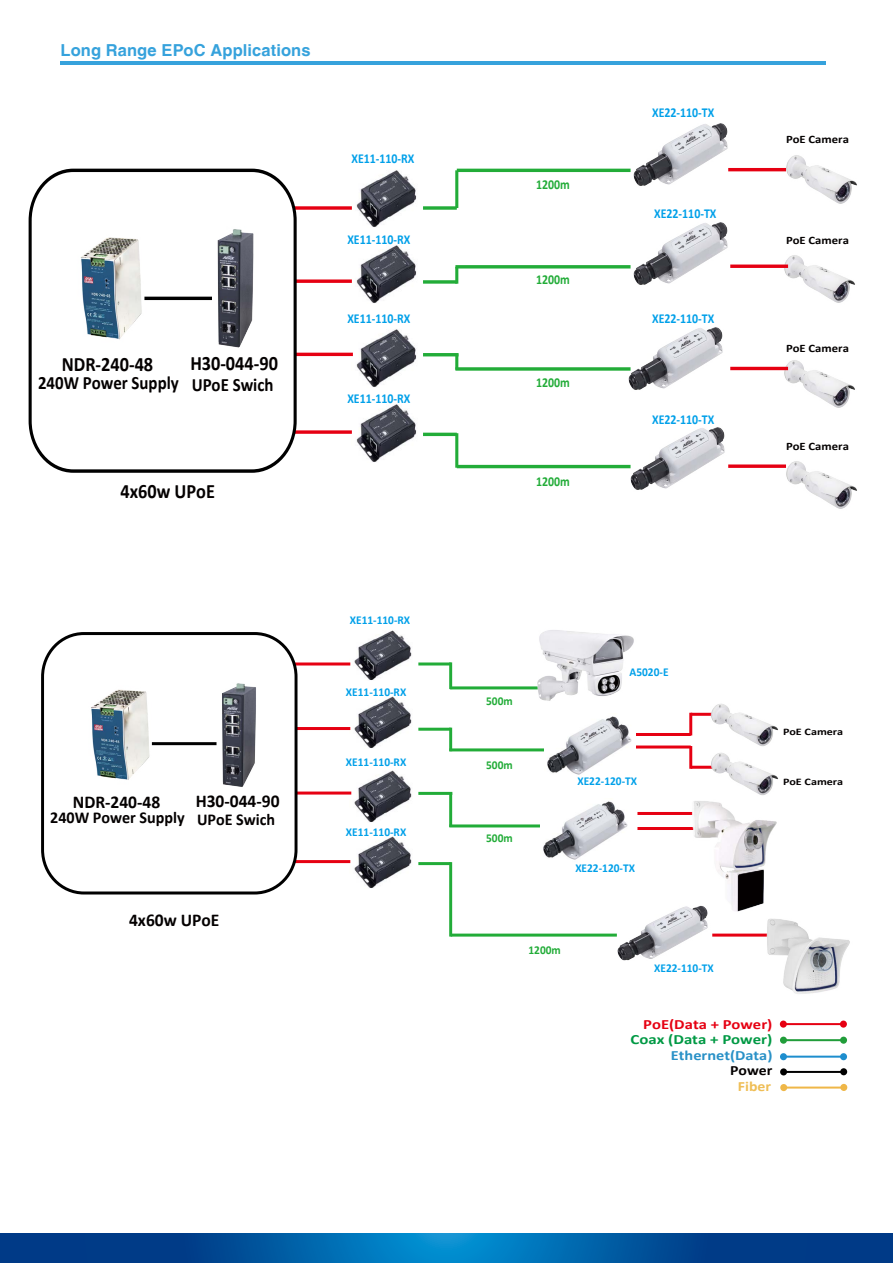
<style>
.page{position:relative;width:893px;height:1263px;background:#fff}
.page>*{position:absolute;margin:0;border:0;box-sizing:border-box;transform-origin:0 0}
.t1{font:700 20.4px "Calibri";color:#040000;scale:.89 1}
.t2{font:700 18.9px "Calibri";color:#040000;scale:.89 1}
.t3{font:700 18px "Calibri";color:#040000}
.t4{font:700 16.65px "Calibri";color:#040000}
.t5{font:700 16.5px "Helvetica LT";letter-spacing:.005em;color:#36a2dc}
.t6{font:700 14.1px "Calibri";color:#094;scale:1.19 1}
.t7{font:700 14.1px "Calibri";color:#e60012;scale:1.18 1}
.t8{font:700 14.1px "Calibri";color:#2991c7;scale:1.16 1}
.t9{font:700 14.1px "Calibri";color:#040000;scale:1.12 1}
.t10{font:700 14.1px "Calibri";color:#efbe56;scale:1.12 1}
.t11{font:700 13.65px "Calibri";color:#00a0e9;scale:.87 1}
.t12{font:700 13.65px "Calibri";color:#22ac38;scale:.87 1}
.t13{font:700 12px "Calibri";color:#00a0e9;scale:.95 1}
.t14{font:700 12px "Calibri";color:#22ac38;scale:.95 1}
.t15{font:700 11.4px "Calibri";color:#040000;scale:1.11 1}
.t16{font:700 10.05px "Calibri";color:#040000;scale:1.21 1}
</style>
<div class="page">
<svg style="left:0;top:1233px;width:893px;height:30px;background:#00559e"></svg>
<img style="left:356px;top:170px;width:61px;height:57px">
<img style="left:351px;top:245px;width:66px;height:58px">
<img style="left:351px;top:329px;width:66px;height:58px">
<img style="left:356px;top:404px;width:61px;height:58px">
<img style="left:633px;top:123px;width:97px;height:63px">
<img style="left:633px;top:222px;width:95px;height:63px">
<img style="left:628px;top:327px;width:95px;height:63px">
<img style="left:627px;top:427px;width:98px;height:63px">
<img style="left:784px;top:155px;width:73px;height:49px">
<img style="left:782px;top:255px;width:73px;height:48px">
<img style="left:782px;top:360px;width:73px;height:48px">
<img style="left:784px;top:461px;width:73px;height:48px">
<svg style="left:298px;top:206px;width:54px;height:4px"></svg>
<hr style="left:728px;top:168px;width:58px;height:3px;background:#e60012">
<hr style="left:730px;top:265px;width:58px;height:3px;background:#e60012">
<hr style="left:730px;top:367px;width:58px;height:3px;background:#e60012">
<hr style="left:728px;top:465px;width:58px;height:3px;background:#e60012">
<hr style="left:295px;top:353px;width:58px;height:3px;background:#e60012">
<svg style="left:298px;top:430px;width:54px;height:4px"></svg>
<hr style="left:294px;top:280px;width:58px;height:3px;background:#e60012">
<svg style="left:423px;top:206px;width:34px;height:4px"></svg>
<hr style="left:423px;top:353px;width:35px;height:3px;background:#22ac38">
<hr style="left:423px;top:433px;width:34px;height:3px;background:#22ac38">
<svg style="left:423px;top:280px;width:32px;height:4px"></svg>
<hr style="left:457px;top:169px;width:174px;height:3px;background:#22ac38">
<hr style="left:455px;top:265px;width:176px;height:3px;background:#22ac38">
<svg style="left:455px;top:367px;width:176px;height:4px"></svg>
<hr style="left:457px;top:465px;width:174px;height:3px;background:#22ac38">
<hr style="left:455px;top:170px;width:3px;height:38px;background:#22ac38">
<hr style="left:455px;top:433px;width:3px;height:35px;background:#22ac38">
<hr style="left:455px;top:267px;width:3px;height:17px;background:#22ac38">
<hr style="left:455px;top:354px;width:3px;height:16px;background:#22ac38">
<svg style="left:28px;top:168px;width:270px;height:305px"></svg>
<img style="left:60px;top:232px;width:100px;height:113px">
<img style="left:206px;top:216px;width:59px;height:143px">
<hr style="left:144px;top:297px;width:68px;height:3px;background:#000">
<img style="left:350px;top:630px;width:62px;height:50px">
<img style="left:350px;top:696px;width:62px;height:52px">
<img style="left:350px;top:770px;width:62px;height:52px">
<img style="left:350px;top:836px;width:62px;height:52px">
<hr style="left:295px;top:662px;width:55px;height:3px;background:#e60012">
<hr style="left:635px;top:745px;width:56px;height:3px;background:#e60012">
<hr style="left:712px;top:933px;width:71px;height:3px;background:#e60012">
<hr style="left:296px;top:791px;width:55px;height:3px;background:#e60012">
<hr style="left:295px;top:860px;width:55px;height:3px;background:#e60012">
<hr style="left:295px;top:727px;width:55px;height:3px;background:#e60012">
<hr style="left:418px;top:662px;width:33px;height:3px;background:#22ac38">
<hr style="left:418px;top:792px;width:34px;height:3px;background:#22ac38">
<hr style="left:418px;top:862px;width:33px;height:3px;background:#22ac38">
<hr style="left:418px;top:728px;width:33px;height:3px;background:#22ac38">
<hr style="left:450px;top:686px;width:94px;height:3px;background:#22ac38">
<hr style="left:449px;top:748px;width:95px;height:3px;background:#22ac38">
<hr style="left:449px;top:824px;width:95px;height:3px;background:#22ac38">
<hr style="left:451px;top:933px;width:166px;height:3px;background:#22ac38">
<hr style="left:449px;top:662px;width:3px;height:27px;background:#22ac38">
<hr style="left:449px;top:862px;width:3px;height:74px;background:#22ac38">
<hr style="left:449px;top:728px;width:3px;height:23px;background:#22ac38">
<hr style="left:449px;top:792px;width:3px;height:35px;background:#22ac38">
<div style="left:41px;top:632px;width:256px;height:262px;border:3px dashed #000;border-radius:42px"></div>
<img style="left:91px;top:689px;width:75px;height:91px">
<img style="left:211px;top:683px;width:45px;height:104px">
<hr style="left:152px;top:742px;width:64px;height:3px;background:#000">
<hr style="left:689px;top:746px;width:3px;height:23px;background:#e60012">
<hr style="left:691px;top:766px;width:25px;height:3px;background:#e60012">
<hr style="left:635px;top:733px;width:56px;height:3px;background:#e60012">
<hr style="left:689px;top:713px;width:3px;height:22px;background:#e60012">
<hr style="left:691px;top:713px;width:25px;height:3px;background:#e60012">
<img style="left:708px;top:753px;width:70px;height:38px">
<img style="left:708px;top:704px;width:70px;height:42px">
<hr style="left:783px;top:1023px;width:61px;height:2px;background:#e60012">
<div style="left:780px;top:1020px;width:7px;height:8px;background:#e60012;border-radius:50%"></div>
<div style="left:840px;top:1020px;width:7px;height:8px;background:#e60012;border-radius:50%"></div>
<hr style="left:783px;top:1039px;width:61px;height:2px;background:#219d3a">
<div style="left:780px;top:1036px;width:7px;height:8px;background:#219d3a;border-radius:50%"></div>
<div style="left:840px;top:1036px;width:7px;height:8px;background:#219d3a;border-radius:50%"></div>
<hr style="left:783px;top:1056px;width:61px;height:2px;background:#1e8ece">
<div style="left:780px;top:1053px;width:7px;height:7px;background:#1e8ece;border-radius:50%"></div>
<div style="left:840px;top:1053px;width:7px;height:7px;background:#1e8ece;border-radius:50%"></div>
<hr style="left:783px;top:1071px;width:61px;height:2px;background:#000">
<div style="left:780px;top:1068px;width:7px;height:7px;background:#000;border-radius:50%"></div>
<div style="left:840px;top:1068px;width:7px;height:7px;background:#000;border-radius:50%"></div>
<hr style="left:783px;top:1086px;width:62px;height:2px;background:#efb748">
<div style="left:780px;top:1084px;width:7px;height:7px;background:#efb748;border-radius:50%"></div>
<div style="left:840px;top:1084px;width:7px;height:7px;background:#efb748;border-radius:50%"></div>
<img style="left:547px;top:716px;width:85px;height:59px">
<img style="left:541px;top:811px;width:44px;height:49px">
<img style="left:534px;top:630px;width:100px;height:71px">
<img style="left:615px;top:921px;width:93px;height:40px">
<img style="left:766px;top:920px;width:84px;height:74px">
<img style="left:585px;top:791px;width:200px;height:130px">
<hr style="left:61px;top:62px;width:765px;height:3px;background:#36a2dc">
<p class="t5" style="left:61px;top:40px;width:251px">Long Range EPoC Applications</p>
<h1 class="t1" style="left:62px;top:350px;width:104px">NDR-240-48</h1>
<h1 class="t1" style="left:190px;top:349px;width:100px">H30-044-90</h1>
<h2 class="t2" style="left:38px;top:369px;width:266px">240W Power Supply UPoE Swich</h2>
<h1 class="t1" style="left:121px;top:477px;width:108px">4x60w UPoE</h1>
<p class="t11" style="left:351px;top:149px;width:74px">XE11-110-RX</p>
<p class="t11" style="left:347px;top:230px;width:74px">XE11-110-RX</p>
<p class="t11" style="left:347px;top:309px;width:74px">XE11-110-RX</p>
<p class="t11" style="left:347px;top:389px;width:74px">XE11-110-RX</p>
<h3 class="t3" style="left:73px;top:789px;width:89px">NDR-240-48</h3>
<h3 class="t3" style="left:196px;top:788px;width:85px">H30-044-90</h3>
<p class="t4" style="left:50px;top:806px;width:227px">240W Power Supply UPoE Swich</p>
<h3 class="t3" style="left:129px;top:907px;width:92px">4x60w UPoE</h3>
<p class="t13" style="left:350px;top:612px;width:65px">XE11-110-RX</p>
<p class="t13" style="left:346px;top:684px;width:65px">XE11-110-RX</p>
<p class="t13" style="left:346px;top:753px;width:65px">XE11-110-RX</p>
<p class="t13" style="left:346px;top:823px;width:65px">XE11-110-RX</p>
<p class="t12" style="left:536px;top:175px;width:40px">1200m</p>
<p class="t12" style="left:536px;top:269px;width:40px">1200m</p>
<p class="t12" style="left:536px;top:373px;width:40px">1200m</p>
<p class="t12" style="left:536px;top:472px;width:40px">1200m</p>
<p class="t11" style="left:652px;top:103px;width:73px">XE22-110-TX</p>
<p class="t11" style="left:654px;top:204px;width:73px">XE22-110-TX</p>
<p class="t11" style="left:652px;top:309px;width:73px">XE22-110-TX</p>
<p class="t11" style="left:652px;top:410px;width:73px">XE22-110-TX</p>
<p class="t15" style="left:786px;top:131px;width:58px">PoE Camera</p>
<p class="t15" style="left:786px;top:233px;width:58px">PoE Camera</p>
<p class="t15" style="left:786px;top:341px;width:58px">PoE Camera</p>
<p class="t15" style="left:786px;top:439px;width:58px">PoE Camera</p>
<p class="t14" style="left:486px;top:692px;width:29px">500m</p>
<p class="t14" style="left:486px;top:757px;width:29px">500m</p>
<p class="t14" style="left:486px;top:830px;width:29px">500m</p>
<p class="t13" style="left:629px;top:663px;width:43px">A5020-E</p>
<p class="t13" style="left:577px;top:772px;width:64px">XE22-120-TX</p>
<p class="t13" style="left:575px;top:859px;width:64px">XE22-120-TX</p>
<p class="t16" style="left:783px;top:725px;width:51px">PoE Camera</p>
<p class="t16" style="left:783px;top:774px;width:51px">PoE Camera</p>
<p class="t14" style="left:528px;top:941px;width:36px">1200m</p>
<p class="t13" style="left:654px;top:959px;width:64px">XE22-110-TX</p>
<p class="t7" style="left:643px;top:1014px;width:111px">PoE(Data + Power)</p>
<p class="t6" style="left:630px;top:1029px;width:121px">Coax (Data + Power)</p>
<p class="t9" style="left:730px;top:1061px;width:39px">Power</p>
<p class="t10" style="left:738px;top:1076px;width:31px">Fiber</p>
<p class="t8" style="left:671px;top:1045px;width:89px">Ethernet(Data)</p>
</div>
